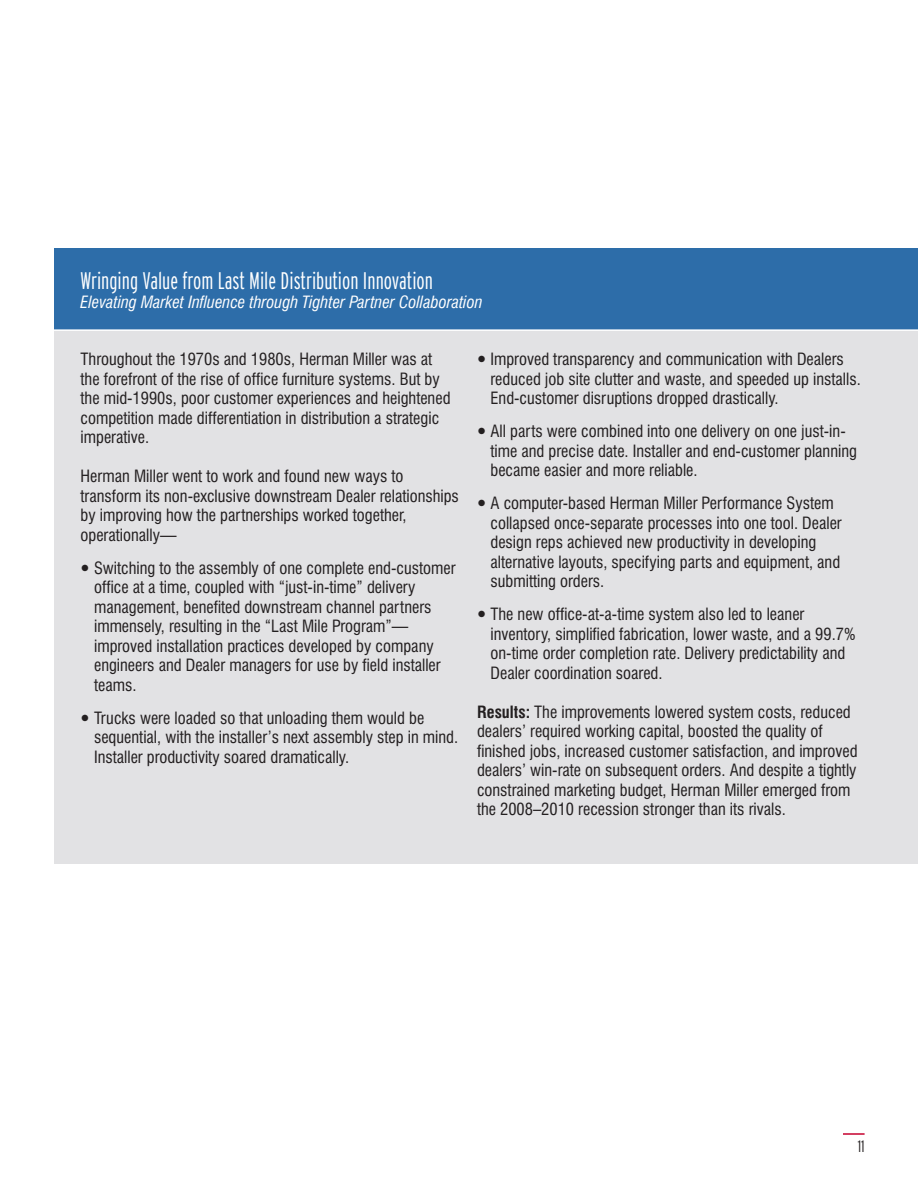
<style>
.page{position:relative;width:918px;height:1188px;background:#fff}
.page>*{position:absolute;margin:0;border:0;box-sizing:border-box;transform-origin:0 0}
.t1{font:300 extra-condensed 24px "Interstate";color:#fff}
.t2{font:condensed 16.5px/19.5px "Swiss 721 BT";color:#231f20}
.t3{font:italic condensed 16.5px "Swiss 721 BT";color:#fff}
.t4{font:300 extra-condensed 16.5px "Interstate";color:#231f20}
.s1{font-weight:700}
</style>
<div class="page">
<hr style="left:843px;top:1133px;width:22px;height:2px;background:#c5002e">
<div style="left:54px;top:248px;width:863px;height:616px;background:#e2e2e4"></div>
<div style="left:54px;top:248px;width:864px;height:81px;background:#2d6da9"></div>
<hr style="left:41px;top:329px;width:877px;height:2px;background:#fff">
<p class="t1" style="left:81px;top:266px;width:354px">Wringing Value from Last Mile Distribution Innovation</p>
<p class="t3" style="left:81px;top:292px;width:403px">Elevating Market Influence through Tighter Partner Collaboration</p>
<p class="t2" style="left:81px;top:349px;width:371px">Throughout the 1970s and 1980s, Herman Miller was at the forefront of the rise of office furniture systems. But by the mid-1990s, poor customer experiences and heightened competition made differentiation in distribution a strategic imperative.</p>
<p class="t2" style="left:81px;top:466px;width:380px">Herman Miller went to work and found new ways to transform its non-exclusive downstream Dealer relationships by improving how the partnerships worked together, operationally—</p>
<p class="t2" style="left:94px;top:558px;width:363px">Switching to the assembly of one complete end-customer office at a time, coupled with “just-in-time” delivery management, benefited downstream channel partners immensely, resulting in the “Last Mile Program”— improved installation practices developed by company engineers and Dealer managers for use by field installer teams.</p>
<p class="t2" style="left:94px;top:708px;width:366px">Trucks were loaded so that unloading them would be sequential, with the installer’s next assembly step in mind.<br>Installer productivity soared dramatically.</p>
<p class="t2" style="left:490px;top:349px;width:372px">Improved transparency and communication with Dealers reduced job site clutter and waste, and speeded up installs.<br>End-customer disruptions dropped drastically.</p>
<p class="t2" style="left:490px;top:421px;width:368px">All parts were combined into one delivery on one just-in&shy;time and precise date. Installer and end-customer planning became easier and more reliable.</p>
<p class="t2" style="left:490px;top:493px;width:353px">A computer-based Herman Miller Performance System collapsed once-separate processes into one tool. Dealer design reps achieved new productivity in developing alternative layouts, specifying parts and equipment, and submitting orders.</p>
<p class="t2" style="left:490px;top:604px;width:367px">The new office-at-a-time system also led to leaner inventory, simplified fabrication, lower waste, and a 99.7% on-time order completion rate. Delivery predictability and Dealer coordination soared.</p>
<p class="t2" style="left:477px;top:702px;width:382px"><span class="s1">Results:</span> The improvements lowered system costs, reduced dealers’ required working capital, boosted the quality of finished jobs, increased customer satisfaction, and improved dealers’ win-rate on subsequent orders. And despite a tightly constrained marketing budget, Herman Miller emerged from the 2008–2010 recession stronger than its rivals.</p>
<p class="t4" style="left:858px;top:1136px;width:8px">11</p>
</div>
